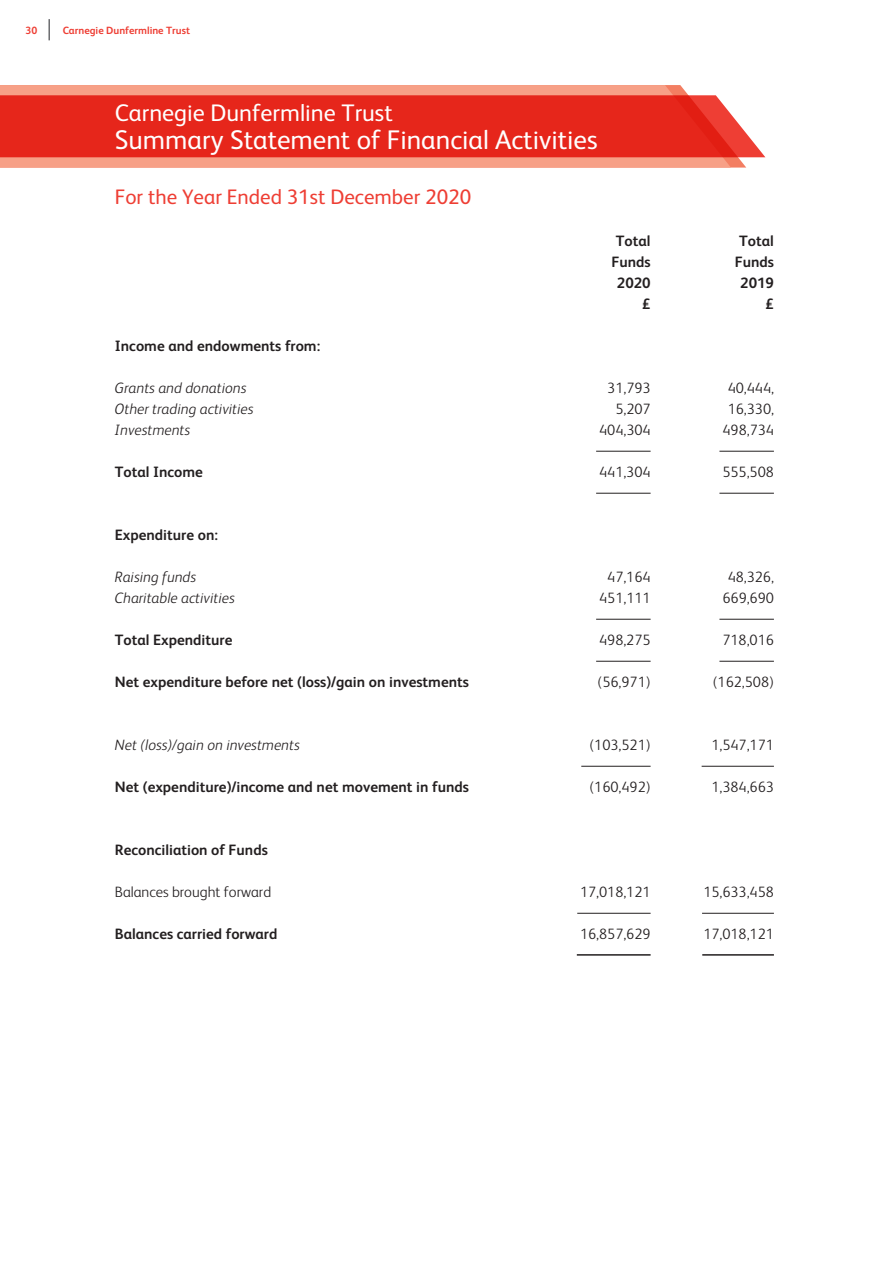
<style>
.page{position:relative;width:893px;height:1263px;background:#fff}
.page>*{position:absolute;margin:0;border:0;box-sizing:border-box;transform-origin:0 0}
.t1{font:27px "FS Albert";color:#fff}
.t2{font:24px "FS Albert";color:#fff}
.t3{font:21px "FS Albert";color:#ee3e34}
.t4{font:700 15px "FS Albert";color:#231f20}
.t5{font:300 15px "FS Albert";color:#231f20}
.t6{font:italic 300 15px "FS Albert";color:#231f20}
.t7{font:700 10.5px "FS Albert";color:#ee3e34}
</style>
<div class="page">
<svg style="left:0;top:85px;width:731px;height:83px;fill:#f7a087"></svg>
<svg style="left:0;top:95px;width:765px;height:62px;fill:#e6261b"></svg>
<hr style="left:596px;top:451px;width:55px;height:1px;background:#231f20">
<hr style="left:719px;top:451px;width:55px;height:1px;background:#231f20">
<hr style="left:596px;top:493px;width:55px;height:1px;background:#231f20">
<hr style="left:719px;top:493px;width:55px;height:1px;background:#231f20">
<hr style="left:596px;top:619px;width:55px;height:1px;background:#231f20">
<hr style="left:719px;top:619px;width:55px;height:1px;background:#231f20">
<hr style="left:596px;top:661px;width:55px;height:1px;background:#231f20">
<hr style="left:719px;top:661px;width:55px;height:1px;background:#231f20">
<hr style="left:581px;top:766px;width:70px;height:1px;background:#231f20">
<hr style="left:702px;top:766px;width:72px;height:1px;background:#231f20">
<hr style="left:577px;top:913px;width:74px;height:1px;background:#231f20">
<hr style="left:702px;top:913px;width:72px;height:1px;background:#231f20">
<hr style="left:577px;top:954px;width:74px;height:2px;background:#231f20">
<hr style="left:702px;top:954px;width:72px;height:2px;background:#231f20">
<hr style="left:48px;top:19px;width:2px;height:21px;background:#6c6d70">
<p class="t7" style="left:26px;top:24px;width:13px">30</p>
<p class="t7" style="left:63px;top:24px;width:129px">Carnegie Dunfermline Trust</p>
<h2 class="t2" style="left:115px;top:99px;width:279px">Carnegie Dunfermline Trust</h2>
<h1 class="t1" style="left:115px;top:125px;width:484px">Summary Statement of Financial Activities</h1>
<h3 class="t3" style="left:115px;top:185px;width:358px">For the Year Ended 31st December 2020</h3>
<p class="t4" style="left:616px;top:232px;width:36px">Total</p>
<p class="t4" style="left:739px;top:232px;width:36px">Total</p>
<p class="t4" style="left:611px;top:253px;width:41px">Funds</p>
<p class="t4" style="left:735px;top:253px;width:41px">Funds</p>
<p class="t4" style="left:617px;top:274px;width:35px">2020</p>
<p class="t4" style="left:740px;top:274px;width:35px">2019</p>
<p class="t4" style="left:642px;top:295px;width:10px">£</p>
<p class="t4" style="left:765px;top:295px;width:10px">£</p>
<p class="t4" style="left:115px;top:337px;width:207px">Income and endowments from:</p>
<p class="t6" style="left:115px;top:379px;width:133px">Grants and donations</p>
<p class="t5" style="left:607px;top:379px;width:45px">31,793</p>
<p class="t5" style="left:728px;top:379px;width:48px">40,444,</p>
<p class="t6" style="left:115px;top:400px;width:140px">Other trading activities</p>
<p class="t5" style="left:615px;top:400px;width:37px">5,207</p>
<p class="t5" style="left:728px;top:400px;width:48px">16,330,</p>
<p class="t6" style="left:115px;top:421px;width:77px">Investments</p>
<p class="t5" style="left:599px;top:421px;width:53px">404,304</p>
<p class="t5" style="left:722px;top:421px;width:53px">498,734</p>
<p class="t4" style="left:115px;top:463px;width:90px">Total Income</p>
<p class="t5" style="left:599px;top:463px;width:53px">441,304</p>
<p class="t5" style="left:722px;top:463px;width:53px">555,508</p>
<p class="t4" style="left:115px;top:526px;width:105px">Expenditure on:</p>
<p class="t6" style="left:115px;top:568px;width:83px">Raising funds</p>
<p class="t5" style="left:607px;top:568px;width:45px">47,164</p>
<p class="t5" style="left:728px;top:568px;width:48px">48,326,</p>
<p class="t6" style="left:115px;top:589px;width:121px">Charitable activities</p>
<p class="t5" style="left:599px;top:589px;width:53px">451,111</p>
<p class="t5" style="left:722px;top:589px;width:53px">669,690</p>
<p class="t4" style="left:115px;top:631px;width:119px">Total Expenditure</p>
<p class="t5" style="left:599px;top:631px;width:53px">498,275</p>
<p class="t5" style="left:722px;top:631px;width:53px">718,016</p>
<p class="t4" style="left:115px;top:673px;width:356px">Net expenditure before net (loss)/gain on investments</p>
<p class="t5" style="left:598px;top:673px;width:55px">(56,971)</p>
<p class="t5" style="left:713px;top:673px;width:63px">(162,508)</p>
<p class="t6" style="left:115px;top:736px;width:186px">Net (loss)/gain on investments</p>
<p class="t5" style="left:589px;top:736px;width:63px">(103,521)</p>
<p class="t5" style="left:711px;top:736px;width:64px">1,547,171</p>
<p class="t4" style="left:115px;top:778px;width:356px">Net (expenditure)/income and net movement in funds</p>
<p class="t5" style="left:589px;top:778px;width:63px">(160,492)</p>
<p class="t5" style="left:711px;top:778px;width:64px">1,384,663</p>
<p class="t4" style="left:115px;top:841px;width:155px">Reconciliation of Funds</p>
<p class="t5" style="left:115px;top:883px;width:158px">Balances brought forward</p>
<p class="t5" style="left:580px;top:883px;width:72px">17,018,121</p>
<p class="t5" style="left:703px;top:883px;width:72px">15,633,458</p>
<p class="t4" style="left:115px;top:925px;width:164px">Balances carried forward</p>
<p class="t5" style="left:580px;top:925px;width:72px">16,857,629</p>
<p class="t5" style="left:703px;top:925px;width:72px">17,018,121</p>
</div>
